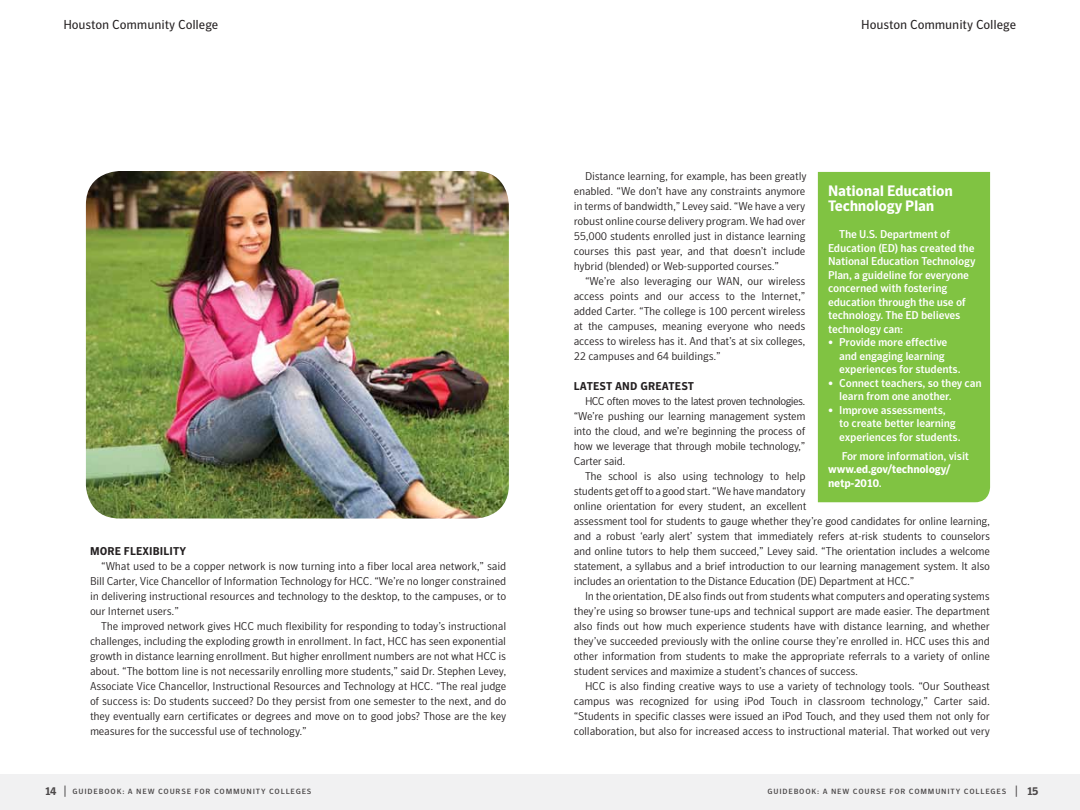
<style>
.page{position:relative;width:1080px;height:810px;background:#fff}
.page>*{position:absolute;margin:0;border:0;box-sizing:border-box;transform-origin:0 0}
.t1{font:700 15px/15px "Symantec Sans";letter-spacing:-.02em;color:#fff}
.t2{font:12.88px "Symantec Sans";letter-spacing:-.01em;color:#231f20}
.t3{font:300 11.25px/15px "Symantec Sans";letter-spacing:-.025em;color:#231f20;text-align:justify}
.t4{font:500 11.25px/13.5px "Symantec Sans";letter-spacing:-.02em;color:#fff}
.t5{font:700 11.25px "Symantec Sans";letter-spacing:.03em;color:#231f20}
.t6{font:700 11.25px/13.5px "Symantec Sans";letter-spacing:-.02em;color:#fff}
.t7{font:500 7.5px "Symantec Sans";letter-spacing:.1em;color:#231f20;scale:1.06 1}
.s1{font-weight:700;font-size:11.25px}
.s2{font-family:"News Gothic Std";font-weight:400;font-size:11.25px}
.s3{font-weight:500}
</style>
<div class="page">
<div style="left:0;top:775px;width:540px;height:35px;background:#f1f1f2"></div>
<div style="left:540px;top:775px;width:540px;height:35px;background:#f1f1f2"></div>
<img style="left:86px;top:171px;width:423px;height:348px">
<div style="left:818px;top:172px;width:172px;height:330px;background:#80c342"></div>
<p class="t2" style="left:63px;top:18px;width:156px">Houston Community College</p>
<p class="t5" style="left:90px;top:545px;width:97px">More Flexibility</p>
<p class="t3" style="left:90px;top:559px;width:418px;text-indent:11px">“What used to be a copper network is now turning into a fiber local area network,” said Bill Carter, Vice Chancellor of Information Technology for HCC. “We’re no longer constrained in delivering instructional resources and technology to the desktop, to the campuses, or to our Internet users.”</p>
<p class="t3" style="left:90px;top:619px;width:418px;text-indent:11px">The improved network gives HCC much flexibility for responding to today’s instructional challenges, including the exploding growth in enrollment. In fact, HCC has seen exponential growth in distance learning enrollment. But higher enrollment numbers are not what HCC is about. “The bottom line is not necessarily enrolling more students,” said Dr. Stephen Levey, Associate Vice Chancellor, Instructional Resources and Technology at HCC. “The real judge of success is: Do students succeed? Do they persist from one semester to the next, and do they eventually earn certificates or degrees and move on to good jobs? Those are the key measures for the successful use of technology.”</p>
<p class="t7" style="left:44px;top:787px;width:254px"><span class="s1">14</span> <span class="s2">|</span> Guidebook: A New Course for Commun ity Colleges</p>
<p class="t2" style="left:861px;top:18px;width:156px">Houston Community College</p>
<p class="t3" style="left:574px;top:169px;width:234px;text-indent:11px">Distance learning, for example, has been greatly enabled. “We don’t have any constraints anymore in terms of bandwidth,” Levey said. “We have a very robust online course delivery program. We had over 55,000 students enrolled just in distance learning courses this past year, and that doesn’t include hybrid (blended) or Web-supported courses.”</p>
<p class="t3" style="left:574px;top:274px;width:233px;text-indent:11px">“We’re also leveraging our WAN, our wireless access points and our access to the Internet,” added Carter. “The college is 100 percent wireless at the campuses, meaning everyone who needs access to wireless has it. And that’s at six colleges, 22 campuses and 64 buildings.”</p>
<p class="t5" style="left:574px;top:380px;width:122px">Latest an d Greatest</p>
<p class="t3" style="left:574px;top:393px;width:233px;text-indent:11px">HCC often moves to the latest proven technologies. “We’re pushing our learning management system into the cloud, and we’re beginning the process of how we leverage that through mobile technology,” Carter said.</p>
<p class="t3" style="left:574px;top:468px;width:418px;text-align:left;text-indent:11px">The school is also using technology to help<br>students get off to a good start. “We have mandatory<br>online orientation for every student, an excellent<br>assessment tool for students to gauge whether they’re good candidates for online learning, and a robust ‘early alert’ system that immediately refers at-risk students to counselors and online tutors to help them succeed,” Levey said. “The orientation includes a welcome statement, a syllabus and a brief introduction to our learning management system. It also includes an orientation to the Distance Education (DE) Department at HCC.”</p>
<p class="t3" style="left:574px;top:588px;width:418px;text-indent:11px">In the orientation, DE also finds out from students what computers and operating systems they’re using so browser tune-ups and technical support are made easier. The department also finds out how much experience students have with distance learning, and whether they’ve succeeded previously with the online course they’re enrolled in. HCC uses this and other information from students to make the appropriate referrals to a variety of online student services and maximize a student’s chances of success.</p>
<p class="t3" style="left:574px;top:678px;width:418px;text-indent:11px">HCC is also finding creative ways to use a variety of technology tools. “Our Southeast campus was recognized for using iPod Touch in classroom technology,” Carter said. “Students in specific classes were issued an iPod Touch, and they used them not only for collaboration, but also for increased access to instructional material. That worked out very</p>
<h1 class="t1" style="left:828px;top:183px;width:126px">National Education<br>Technology Plan</h1>
<p class="t4" style="left:828px;top:227px;width:149px;text-indent:11px">The U.S. Department of<br>Education (ED) has created the<br>National Education Technology<br>Plan, a guideline for everyone concerned with fostering education through the use of technology. The ED believes technology can:</p>
<p class="t4" style="left:839px;top:335px;width:123px;text-indent:-11px">• Provide more effective and engaging learning experiences for students.</p>
<p class="t4" style="left:839px;top:376px;width:144px;text-indent:-11px">• Connect teachers, so they can learn from one another.</p>
<p class="t4" style="left:839px;top:403px;width:123px;text-indent:-11px">• Improve assessments,<br>to create better learning experiences for students.</p>
<p class="t4" style="left:842px;top:449px;width:129px">For more information, visit</p>
<p class="t6" style="left:828px;top:462px;width:124px">www.ed.gov/technology/ netp-2010<span class="s3">.</span></p>
<p class="t7" style="left:767px;top:787px;width:238px">Guidebook: A New Course for Commun ity Colleges <span class="s2">|</span></p>
<p class="t5" style="left:1026px;top:785px;width:14px">15</p>
</div>
